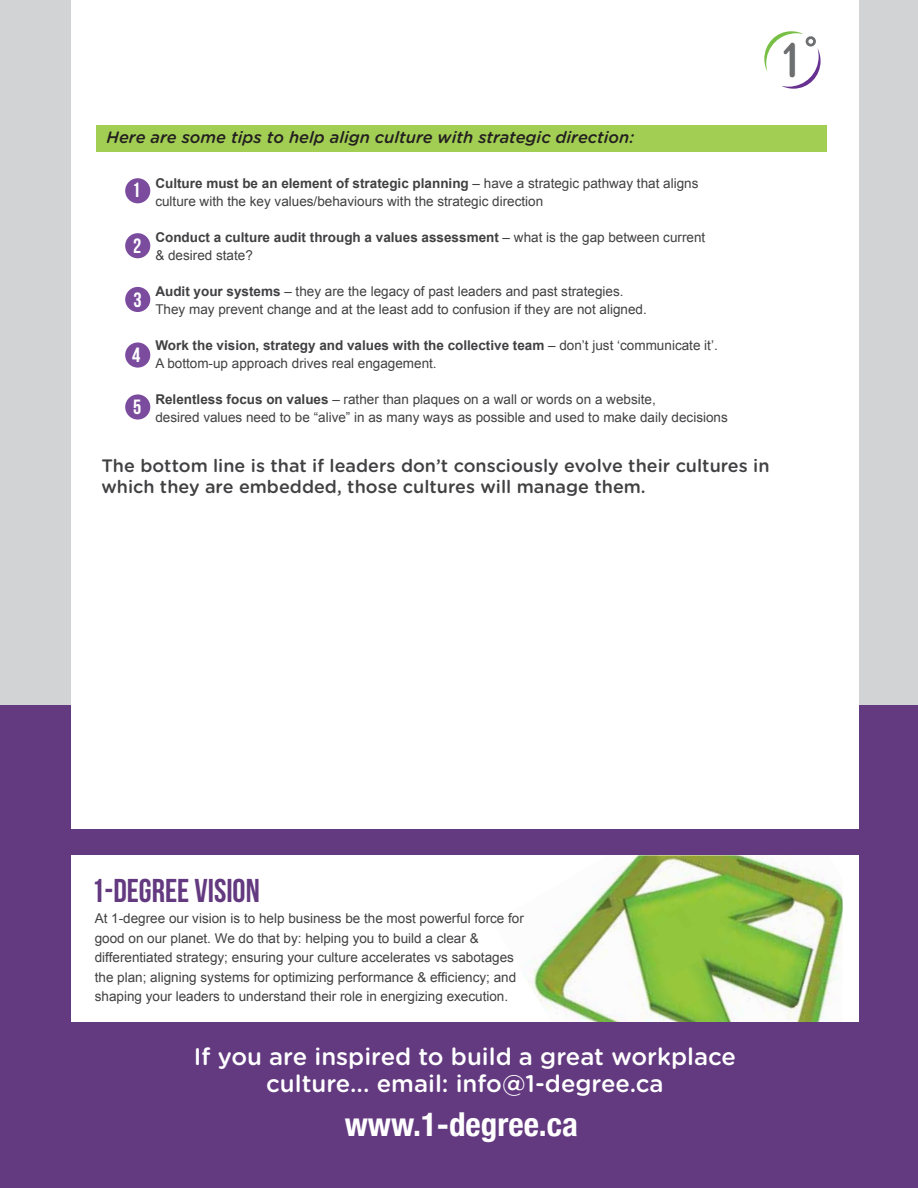
<style>
.page{position:relative;width:918px;height:1188px;background:#d1d3d4}
.page>*{position:absolute;margin:0;border:0;box-sizing:border-box;transform-origin:0 0}
.t1{font:700 condensed 33px "Helvetica Neue";color:#fff}
.t2{font:33px "Bebas Neue";color:#633980}
.t3{font:500 24px/27px "Gotham Rounded";color:#fff;text-align:center}
.t4{font:20.7px "Bebas Neue";color:#fff}
.t5{font:500 18px/21px "Gotham Rounded";color:#414042}
.t6{font:italic 500 16.5px "Gotham Rounded";color:#231f20}
.t7{font:13.5px/18px "Arial";color:#414042}
.t8{font:700 13.5px/18px "Arial";color:#414042}
.s1{font-weight:700}
.s2{font-weight:400}
</style>
<div class="page">
<div style="left:0;top:705px;width:918px;height:483px;background:#633980"></div>
<div style="left:71px;top:0;width:788px;height:829px;background:#fff"></div>
<div style="left:71px;top:855px;width:788px;height:167px;background:#fff"></div>
<img style="left:528px;top:855px;width:315px;height:167px">
<div style="left:96px;top:125px;width:731px;height:26px;background:#a2ce53"></div>
<div style="left:125px;top:178px;width:25px;height:25px;background:#7b4b9e;border-radius:50%"></div>
<div style="left:125px;top:233px;width:25px;height:25px;background:#7b4b9e;border-radius:50%"></div>
<div style="left:125px;top:287px;width:25px;height:25px;background:#7b4b9e;border-radius:50%"></div>
<div style="left:125px;top:342px;width:25px;height:26px;background:#7b4b9e;border-radius:50%"></div>
<div style="left:125px;top:394px;width:25px;height:26px;background:#7b4b9e;border-radius:50%"></div>
<svg style="left:764px;top:31px;width:57px;height:58px"></svg>
<p class="t6" style="left:107px;top:126px;width:529px">Here are some tips to help align culture with strategic direction:</p>
<h3 class="t4" style="left:132px;top:179px;width:10px">1</h3>
<p class="t7" style="left:155px;top:174px;width:545px"><span class="s1">Culture must be an element of strategic planning</span> – have a strategic pathway that aligns culture with the key values/behaviours with the strategic direction</p>
<p class="t8" style="left:155px;top:228px;width:551px">Conduct a culture audit through a values assessment <span class="s2">– what is the gap between current &amp; desired state?</span></p>
<p class="t7" style="left:155px;top:282px;width:493px"><span class="s1">Audit your systems</span> – they are the legacy of past leaders and past strategies.<br>They may prevent change and at the least add to confusion if they are not aligned.</p>
<p class="t7" style="left:155px;top:336px;width:564px"><span class="s1">Work the vision, strategy and values with the collective team</span> – don’t just ‘communicate it’.<br>A bottom-up approach drives real engagement.</p>
<p class="t7" style="left:155px;top:390px;width:574px"><span class="s1">Relentless focus on values</span> – rather than plaques on a wall or words on a website,<br>desired values need to be “alive” in as many ways as possible and used to make daily decisions</p>
<h3 class="t4" style="left:133px;top:235px;width:10px">2</h3>
<h3 class="t4" style="left:134px;top:288px;width:10px">3</h3>
<h3 class="t4" style="left:132px;top:343px;width:10px">4</h3>
<h3 class="t4" style="left:133px;top:395px;width:10px">5</h3>
<h3 class="t5" style="left:101px;top:454px;width:670px">The bottom line is that if leaders don’t consciously evolve their cultures in which they are embedded, those cultures will manage them.</h3>
<h1 class="t2" style="left:91px;top:873px;width:170px">1-DEGREE VISION</h1>
<p class="t7" style="left:95px;top:909px;width:431px;line-height:19.5px">At 1-degree our vision is to help business be the most powerful force for good on our planet. We do that by: helping you to build a clear &amp; differentiated strategy; ensuring your culture accelerates vs sabotages the plan; aligning systems for optimizing performance &amp; efficiency; and shaping your leaders to understand their role in energizing execution.</p>
<h2 class="t3" style="left:194px;top:1042px;width:543px">If you are inspired to build a great workplace culture... email: info@1-degree.ca</h2>
<h1 class="t1" style="left:345px;top:1097px;width:235px">www.1-degree.ca</h1>
</div>
